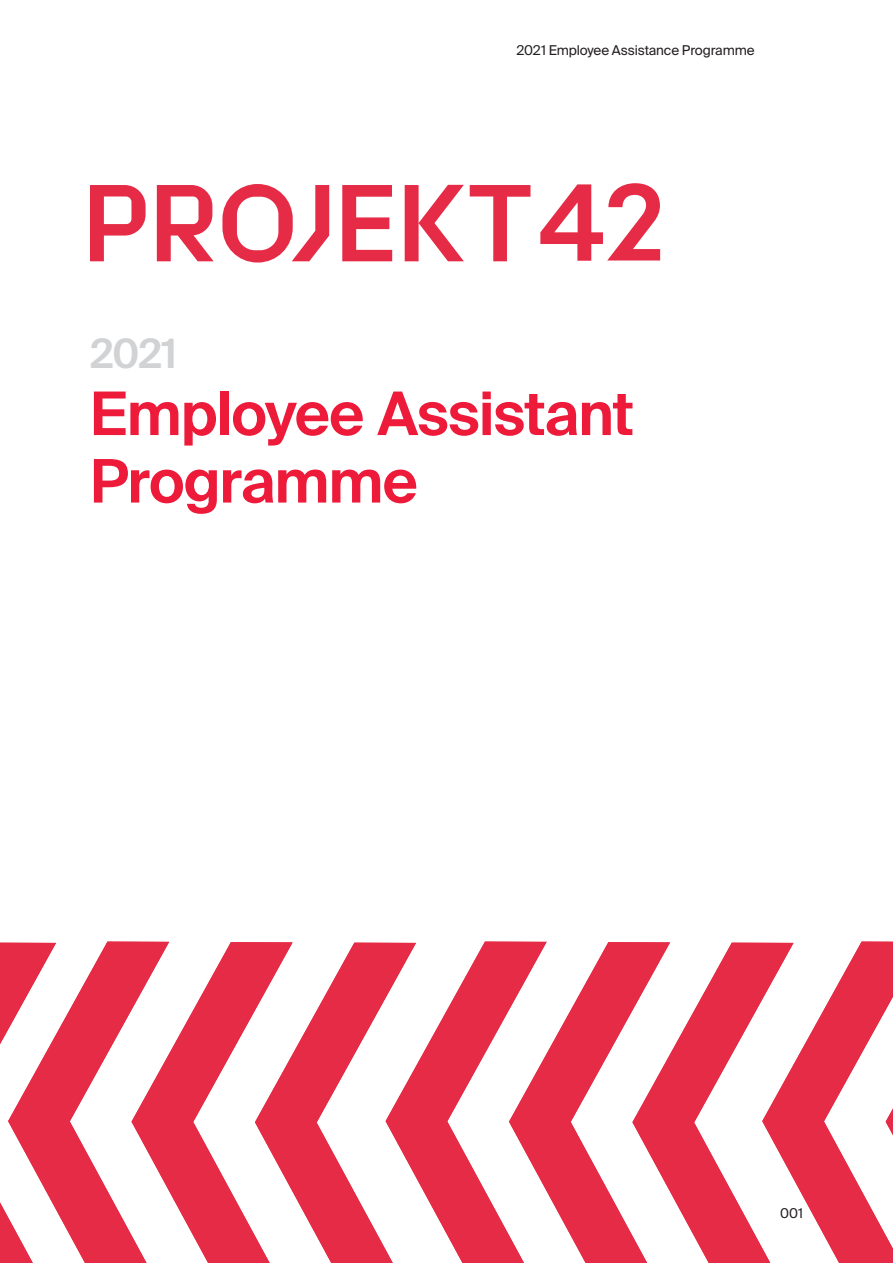
<style>
.page{position:relative;width:893px;height:1263px;background:#fff}
.page>*{position:absolute;margin:0;border:0;box-sizing:border-box;transform-origin:0 0}
.Headline_40_40_Left{font:600 60px/67.5px "Suisse Intl";letter-spacing:-.02em;color:#ed1a3a}
.Headline_27_25_Left{font:600 40.5px "Suisse Intl";color:#d1d2d4}
.t1{font:13.5px "Suisse Intl";letter-spacing:-.01em;color:#231f20}
</style>
<div class="page">
<svg style="left:90px;top:183px;width:570px;height:80px"></svg>
<svg style="left:8px;top:941px;width:161px;height:322px;fill:#e62b47"></svg>
<svg style="left:132px;top:942px;width:161px;height:321px"></svg>
<svg style="left:255px;top:943px;width:131px;height:320px"></svg>
<svg style="left:386px;top:941px;width:161px;height:322px"></svg>
<svg style="left:509px;top:942px;width:161px;height:321px"></svg>
<svg style="left:632px;top:943px;width:130px;height:320px"></svg>
<svg style="left:762px;top:941px;width:131px;height:322px"></svg>
<svg style="left:0;top:943px;width:56px;height:320px"></svg>
<p class="t1" style="left:516px;top:43px;width:240px">2021 Employee Assistance Programme</p>
<p class="Headline_27_25_Left" style="left:90px;top:330px;width:88px">2021</p>
<p class="Headline_40_40_Left" style="left:90px;top:381px;width:546px">Employee Assistant<br>Programme</p>
<p class="t1" style="left:780px;top:1205px;width:24px">001</p>
</div>
